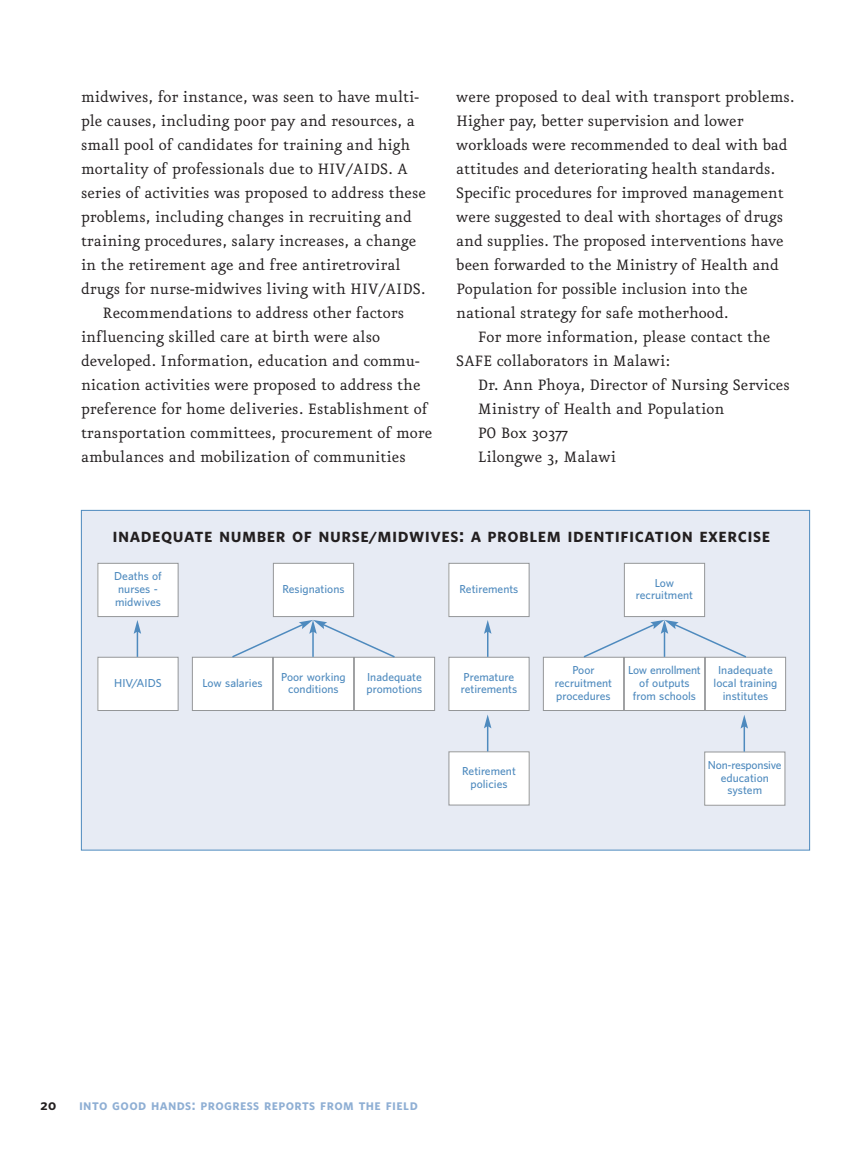
<style>
.page{position:relative;width:864px;height:1161px;background:#fff}
.page>*{position:absolute;margin:0;border:0;box-sizing:border-box;transform-origin:0 0}
.t1{font:18px/24px "Eureka";color:#231f20}
.t2{font:18px "UNFPA Bold SC";letter-spacing:.03em;color:#231f20}
.t3{font:13.5px "UNFPA Bold SC";letter-spacing:.03em;color:#8fafd4}
.t4{font:13.5px "UNFPA Bold SC";color:#231f20}
.t5{font:600 10.5px/12.6px "UNFPA";color:#4e8abe;text-align:center}
</style>
<div class="page">
<div style="left:81px;top:510px;width:729px;height:340px;background:#e7ebf4"></div>
<div style="left:98px;top:563px;width:80px;height:54px;background:#fff"></div>
<div style="left:98px;top:563px;width:80px;height:54px;border:1px solid #949698"></div>
<div style="left:273px;top:563px;width:81px;height:54px;background:#fff"></div>
<div style="left:273px;top:563px;width:81px;height:54px;border:1px solid #949698"></div>
<div style="left:449px;top:563px;width:80px;height:54px;background:#fff"></div>
<div style="left:448px;top:563px;width:82px;height:54px;border:1px solid #949698"></div>
<div style="left:624px;top:563px;width:81px;height:54px;background:#fff"></div>
<div style="left:624px;top:563px;width:81px;height:54px;border:1px solid #949698"></div>
<div style="left:98px;top:657px;width:80px;height:54px;background:#fff"></div>
<div style="left:98px;top:657px;width:80px;height:54px;border:1px solid #949698"></div>
<div style="left:192px;top:657px;width:81px;height:54px;background:#fff"></div>
<div style="left:192px;top:657px;width:81px;height:54px;border:1px solid #949698"></div>
<div style="left:273px;top:657px;width:81px;height:54px;background:#fff"></div>
<div style="left:273px;top:657px;width:81px;height:54px;border:1px solid #949698"></div>
<div style="left:354px;top:657px;width:81px;height:54px;background:#fff"></div>
<div style="left:354px;top:657px;width:81px;height:54px;border:1px solid #949698"></div>
<div style="left:449px;top:657px;width:80px;height:54px;background:#fff"></div>
<div style="left:448px;top:657px;width:82px;height:54px;border:1px solid #949698"></div>
<div style="left:543px;top:657px;width:81px;height:54px;background:#fff"></div>
<div style="left:543px;top:657px;width:81px;height:54px;border:1px solid #949698"></div>
<div style="left:624px;top:657px;width:81px;height:54px;background:#fff"></div>
<div style="left:624px;top:657px;width:81px;height:54px;border:1px solid #949698"></div>
<div style="left:705px;top:657px;width:81px;height:54px;background:#fff"></div>
<div style="left:705px;top:657px;width:81px;height:54px;border:1px solid #949698"></div>
<svg style="left:134px;top:620px;width:7px;height:37px"></svg>
<hr style="left:487px;top:631px;width:2px;height:26px;background:#4e8abe">
<svg style="left:484px;top:620px;width:8px;height:14px"></svg>
<svg style="left:231px;top:620px;width:165px;height:39px"></svg>
<svg style="left:582px;top:620px;width:166px;height:39px"></svg>
<div style="left:449px;top:752px;width:80px;height:53px;background:#fff"></div>
<div style="left:449px;top:751px;width:81px;height:54px;border:1px solid #949698"></div>
<div style="left:705px;top:752px;width:80px;height:53px;background:#fff"></div>
<div style="left:704px;top:752px;width:81px;height:54px;border:1px solid #949698"></div>
<svg style="left:484px;top:715px;width:7px;height:36px"></svg>
<svg style="left:741px;top:715px;width:7px;height:37px"></svg>
<p class="t1" style="left:81px;top:86px;width:340px">midwives, for instance, was seen to have multi-</p>
<p class="t1" style="left:81px;top:110px;width:335px">ple causes, including poor pay and resources, a</p>
<p class="t1" style="left:81px;top:134px;width:331px">small pool of candidates for training and high</p>
<p class="t1" style="left:81px;top:158px;width:328px">mortality of professionals due to HIV/AIDS. A</p>
<p class="t1" style="left:81px;top:182px;width:347px">series of activities was proposed to address these</p>
<p class="t1" style="left:81px;top:206px;width:332px">problems, including changes in recruiting and</p>
<p class="t1" style="left:81px;top:230px;width:337px">training procedures, salary increases, a change</p>
<p class="t1" style="left:81px;top:254px;width:321px">in the retirement age and free antiretroviral</p>
<p class="t1" style="left:81px;top:278px;width:346px">drugs for nurse-midwives living with HIV/AIDS.</p>
<p class="t1" style="left:103px;top:302px;width:303px">Recommendations to address other factors</p>
<p class="t1" style="left:81px;top:326px;width:301px">influencing skilled care at birth were also</p>
<p class="t1" style="left:81px;top:350px;width:340px">developed. Information, education and commu-</p>
<p class="t1" style="left:81px;top:374px;width:341px">nication activities were proposed to address the</p>
<p class="t1" style="left:81px;top:398px;width:348px">preference for home deliveries. Establishment of</p>
<p class="t1" style="left:81px;top:422px;width:353px">transportation committees, procurement of more</p>
<p class="t1" style="left:81px;top:446px;width:326px">ambulances and mobilization of communities</p>
<p class="t1" style="left:456px;top:86px;width:340px">were proposed to deal with transport problems.<br>Higher pay, better supervision and lower workloads were recommended to deal with bad attitudes and deteriorating health standards.<br>Specific procedures for improved management were suggested to deal with shortages of drugs and supplies. The proposed interventions have been forwarded to the Ministry of Health and Population for possible inclusion into the national strategy for safe motherhood.</p>
<p class="t1" style="left:456px;top:326px;width:316px;text-indent:22px">For more information, please contact the<br>SAFE collaborators in Malawi:</p>
<p class="t1" style="left:478px;top:374px;width:314px">Dr. Ann Phoya, Director of Nursing Services<br>Ministry of Health and Population<br>PO Box 30377<br>Lilongwe 3, Malawi</p>
<p class="t2" style="left:113px;top:525px;width:659px">inadequate number of nurse/midwives: a problem identification exercise</p>
<p class="t5" style="left:114px;top:571px;width:49px;text-align:left">Deaths of nurses - midwives</p>
<p class="t5" style="left:282px;top:584px;width:64px">Resignations</p>
<p class="t5" style="left:460px;top:584px;width:60px">Retirements</p>
<p class="t5" style="left:636px;top:577px;width:59px">Low recruitment</p>
<p class="t5" style="left:114px;top:678px;width:49px">HIV/AIDS</p>
<p class="t5" style="left:202px;top:678px;width:62px">Low salaries</p>
<p class="t5" style="left:281px;top:671px;width:66px">Poor working conditions</p>
<p class="t5" style="left:367px;top:671px;width:57px;text-align:left">Inadequate promotions</p>
<p class="t5" style="left:461px;top:671px;width:58px;text-align:left">Premature retirements</p>
<p class="t5" style="left:555px;top:665px;width:59px">Poor recruitment procedures</p>
<p class="t5" style="left:628px;top:665px;width:74px">Low enrollment of outputs from schools</p>
<p class="t5" style="left:714px;top:665px;width:65px">Inadequate local training institutes</p>
<p class="t5" style="left:462px;top:766px;width:55px">Retirement policies</p>
<p class="t5" style="left:708px;top:760px;width:75px">Non-responsive education system</p>
<p class="t4" style="left:40px;top:1097px;width:17px">20</p>
<p class="t3" style="left:79px;top:1097px;width:340px">into good hands: progress reports from the field</p>
</div>
